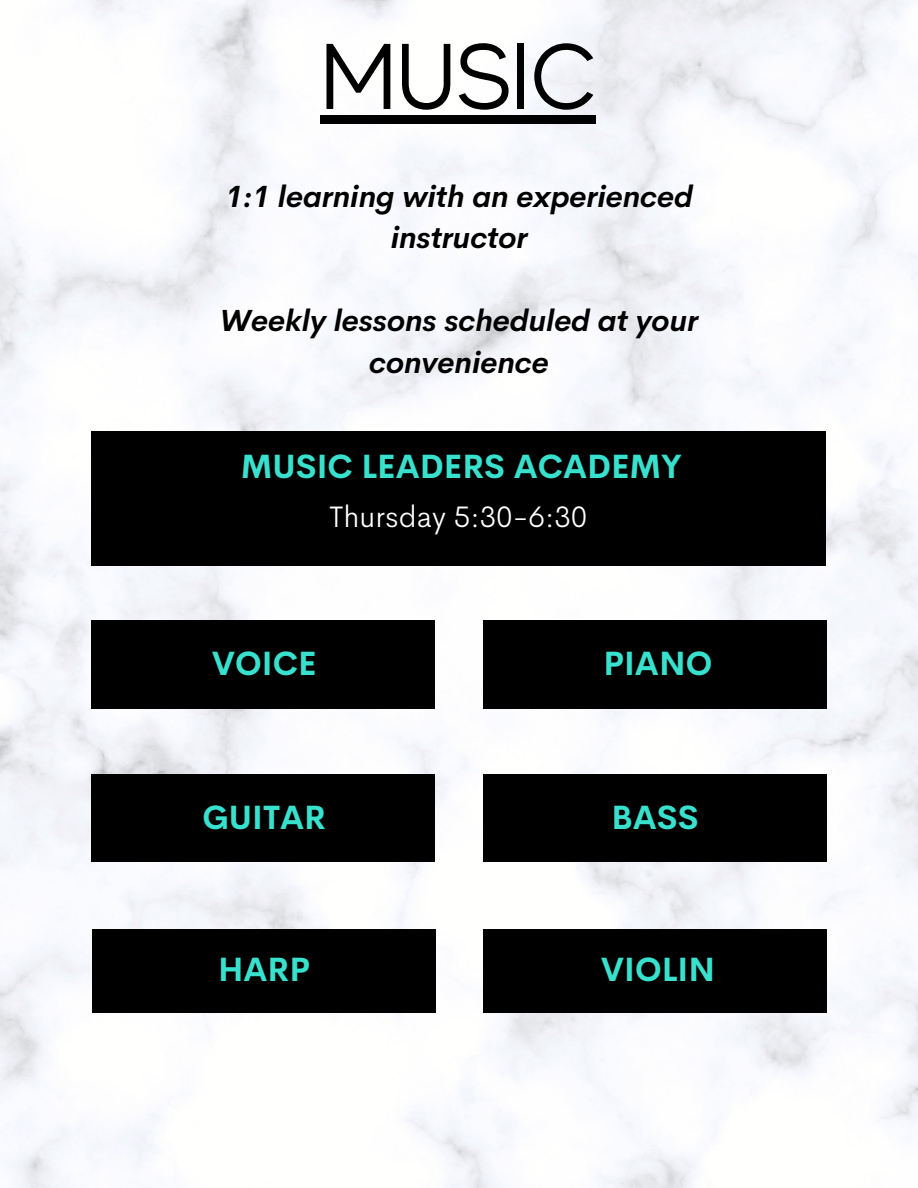
<style>
.page{position:relative;width:918px;height:1188px;background:#fff}
.page>*{position:absolute;margin:0;border:0;box-sizing:border-box;transform-origin:0 0}
.t1{font:93px "MADE Evolve Sans";color:#000}
.t2{font:700 33px "Cerebri Sans";color:#38e1cd}
.t3{font:italic 700 30px/41.7px "Cerebri Sans";color:#000;text-align:center}
.t4{font:300 30px "Cerebri Sans";color:#fff}
</style>
<div class="page">
<img style="left:0;top:0;width:918px;height:1188px">
<div style="left:92px;top:620px;width:343px;height:89px;background:#000"></div>
<div style="left:320px;top:115px;width:276px;height:9px;background:#000"></div>
<div style="left:92px;top:774px;width:343px;height:88px;background:#000"></div>
<div style="left:483px;top:774px;width:343px;height:88px;background:#000"></div>
<div style="left:483px;top:929px;width:343px;height:83px;background:#000"></div>
<div style="left:92px;top:929px;width:343px;height:83px;background:#000"></div>
<div style="left:483px;top:620px;width:343px;height:89px;background:#000"></div>
<div style="left:92px;top:431px;width:734px;height:135px;background:#000"></div>
<p class="t1" style="left:320px;top:25px;width:277px">MUSIC</p>
<p class="t3" style="left:225px;top:175px;width:469px">1:1 learning with an experienced instructor</p>
<p class="t3" style="left:220px;top:300px;width:480px">Weekly lessons scheduled at your convenience</p>
<p class="t2" style="left:241px;top:445px;width:443px">MUSIC LEADERS ACADEMY</p>
<p class="t4" style="left:329px;top:497px;width:260px">Thursday 5:30-6:30</p>
<p class="t2" style="left:212px;top:642px;width:106px">VOICE</p>
<p class="t2" style="left:603px;top:642px;width:110px">PIANO</p>
<p class="t2" style="left:202px;top:796px;width:125px">GUITAR</p>
<p class="t2" style="left:612px;top:796px;width:88px">BASS</p>
<p class="t2" style="left:218px;top:948px;width:94px">HARP</p>
<p class="t2" style="left:601px;top:948px;width:116px">VIOLIN</p>
</div>
